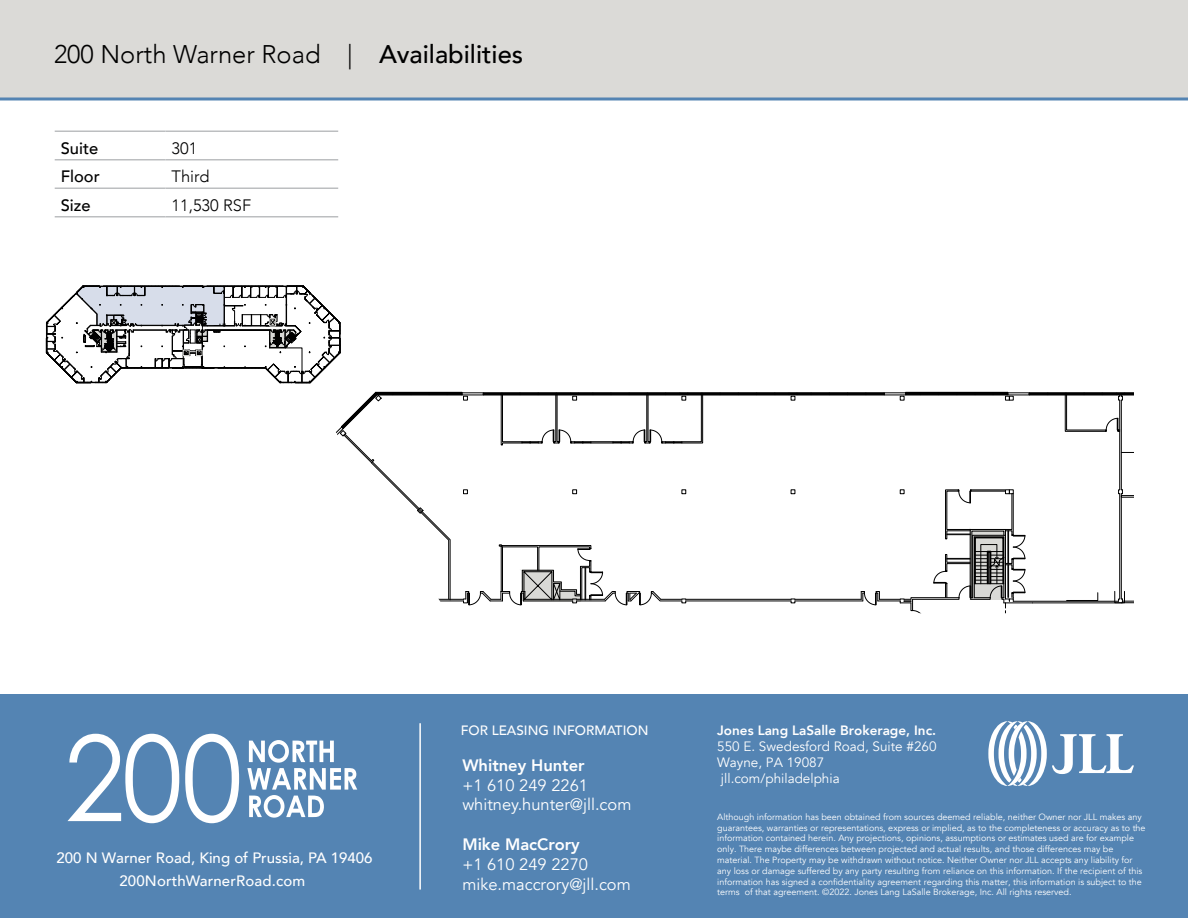
<style>
.page{position:relative;width:1188px;height:918px;background:#fff}
.page>*{position:absolute;margin:0;border:0;box-sizing:border-box;transform-origin:0 0}
.t1{font:300 25.5px "Avenir";color:#000}
.t2{font:16.5px/19.8px "Avenir";color:#fff}
.t3{font:800 16.5px "Avenir";color:#fff}
.t4{font:300 16.5px "Avenir";color:#000}
.t5{font:500 16.5px "Avenir";color:#000}
.t6{font:500 15px/22px "Avenir";color:#fff;text-align:center}
.t7{font:13.5px/16.2px "Avenir";color:#fff}
.t8{font:800 13.5px "Avenir";color:#fff}
.t9{font:500 13.5px "Avenir";color:#fff}
.t10{font:9px/10.8px "Avenir";color:#fff}
.s1{font-weight:500}
</style>
<div class="page">
<div style="left:0;top:695px;width:1188px;height:223px;background:#5484b3"></div>
<div style="left:0;top:0;width:1188px;height:99px;background:#dbdad7"></div>
<hr style="left:419px;top:723px;width:2px;height:167px;background:#fff">
<hr style="left:0;top:98px;width:1188px;height:2px;background:#5484b3">
<svg style="left:988px;top:721px;width:146px;height:65px"></svg>
<svg style="left:68px;top:734px;width:111px;height:89px"></svg>
<svg style="left:185px;top:734px;width:54px;height:89px"></svg>
<svg style="left:247px;top:740px;width:110px;height:78px"></svg>
<hr style="left:55px;top:130px;width:111px;height:2px;background:#bcbec0">
<hr style="left:166px;top:130px;width:172px;height:2px;background:#bcbec0">
<hr style="left:55px;top:159px;width:111px;height:1px;background:#bcbec0">
<hr style="left:166px;top:159px;width:172px;height:1px;background:#bcbec0">
<hr style="left:55px;top:188px;width:111px;height:1px;background:#bcbec0">
<hr style="left:166px;top:188px;width:172px;height:1px;background:#bcbec0">
<hr style="left:55px;top:216px;width:111px;height:2px;background:#bcbec0">
<hr style="left:166px;top:216px;width:172px;height:2px;background:#bcbec0">
<svg style="left:335px;top:391px;width:799px;height:223px"></svg>
<svg style="left:46px;top:286px;width:295px;height:98px"></svg>
<h1 class="t1" style="left:54px;top:39px;width:471px">200 North Warner Road | <span class="s1">Availabilities</span></h1>
<h2 class="t5" style="left:61px;top:134px;width:39px">Suite</h2>
<h2 class="t4" style="left:172px;top:138px;width:27px">301</h2>
<h2 class="t5" style="left:61px;top:162px;width:41px">Floor</h2>
<h2 class="t4" style="left:172px;top:167px;width:39px">Third</h2>
<h2 class="t5" style="left:61px;top:191px;width:31px">Size</h2>
<h2 class="t4" style="left:172px;top:195px;width:81px">11,530 RSF</h2>
<h3 class="t6" style="left:57px;top:846px;width:317px">200 N Warner Road, King of Prussia, PA 19406<br>200NorthWarnerRoad.com</h3>
<h3 class="t9" style="left:461px;top:718px;width:189px">FOR LEASING INFORMATION</h3>
<h2 class="t3" style="left:462px;top:752px;width:124px">Whitney Hunter</h2>
<h2 class="t2" style="left:462px;top:775px;width:171px">+1 610 249 2261 whitney.hunter@jll.com</h2>
<h2 class="t3" style="left:462px;top:831px;width:119px">Mike MacCrory</h2>
<h2 class="t2" style="left:462px;top:854px;width:170px">+1 610 249 2270 mike.maccrory@jll.com</h2>
<h3 class="t8" style="left:717px;top:720px;width:220px">Jones Lang LaSalle Brokerage, Inc.</h3>
<h3 class="t7" style="left:717px;top:738px;width:221px">550 E. Swedesford Road, Suite #260<br>Wayne, PA 19087 jll.com/philadelphia</h3>
<p class="t10" style="left:717px;top:811px;width:430px">Although information has been obtained from sources deemed reliable, neither Owner nor JLL makes any guarantees, warranties or representations, express or implied, as to the completeness or accuracy as to the information contained herein. Any projections, opinions, assumptions or estimates used are for example only. There maybe differences between projected and actual results, and those differences may be material. The Property may be withdrawn without notice. Neither Owner nor JLL accepts any liability for any loss or damage suffered by any party resulting from reliance on this information. If the recipient of this information has signed a confidentiality agreement regarding this matter, this information is subject to the terms of that agreement. ©2022. Jones Lang LaSalle Brokerage, Inc. All rights reserved.</p>
</div>
